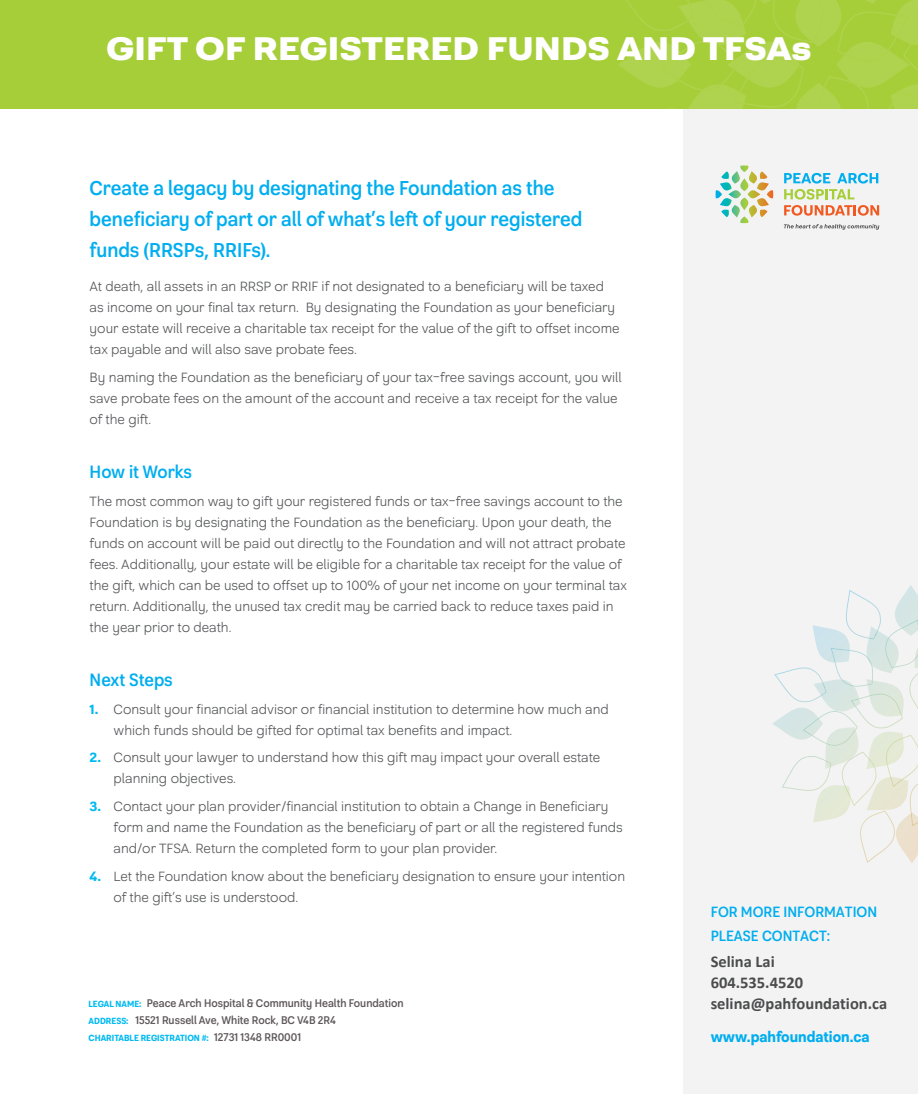
<style>
.page{position:relative;width:918px;height:1094px;background:#fff}
.page>*{position:absolute;margin:0;border:0;box-sizing:border-box;transform-origin:0 0}
.t1{font:33px "Grayfel Ext Ex B";color:#fff}
.Headline{font:20.25px/30.8px "Grayfel Con Dem";color:#00aeef}
.Titles{font:18px "Grayfel Con Dem";color:#00aeef}
.For_info{font:700 16.5px/20.7px "Calibri";color:#4b4c4d}
.For_info-2{font:15px/24px "Grayfel Con Dem";color:#00aeef}
.For_info-3{font:15px "Grayfel Con Bol";color:#00aeef}
.Body{font:13.5px/21px "Grayfel Nor Boo";color:#57585a}
.Numbered_Bullets{font:13.5px/21px "Grayfel Nor Boo";color:#57585a}
.Body-2{font:11.25px "Grayfel Con Dem";color:#60585b}
.Body-3{font:9px "Grayfel Con Bol";color:#00baf1}
.s1{font-family:"Grayfel Nor Bol";color:#00baf1}
.s2{font-family:"Grayfel Con Bol";font-size:9px;color:#00baf1}
.s3{font-family:"Grayfel Con Dem";font-size:11.25px;color:#60585b}
</style>
<div class="page">
<div style="left:684px;top:0;width:234px;height:1094px;background:#f4f3f3"></div>
<svg style="left:812px;top:585px;width:106px;height:109px"></svg>
<img style="left:845px;top:670px;width:73px;height:128px">
<img style="left:876px;top:619px;width:42px;height:51px">
<img style="left:822px;top:630px;width:56px;height:57px">
<img style="left:841px;top:634px;width:54px;height:73px">
<img style="left:879px;top:693px;width:20px;height:15px">
<img style="left:891px;top:737px;width:27px;height:50px">
<img style="left:912px;top:789px;width:6px;height:37px">
<img style="left:802px;top:685px;width:25px;height:49px">
<img style="left:826px;top:729px;width:30px;height:38px">
<img style="left:808px;top:733px;width:22px;height:12px">
<svg style="left:911px;top:812px;width:2px;height:10px"></svg>
<svg style="left:784px;top:173px;width:46px;height:10px"></svg>
<svg style="left:837px;top:173px;width:41px;height:10px"></svg>
<svg style="left:720px;top:165px;width:53px;height:33px"></svg>
<svg style="left:784px;top:189px;width:70px;height:10px"></svg>
<svg style="left:784px;top:205px;width:95px;height:11px"></svg>
<svg style="left:784px;top:224px;width:95px;height:6px"></svg>
<div style="left:0;top:0;width:918px;height:108px;background:#a6ce39"></div>
<svg style="left:618px;top:0;width:300px;height:108px"></svg>
<p class="t1" style="left:106px;top:25px;width:707px">GIFT OF REGISTERED FUNDS AND TFSAs</p>
<p class="Headline" style="left:90px;top:173px;width:494px">Create a legacy by designating the Foundation as the beneficiary of part or all of what’s left of your registered funds (RRSPs, RRIFs).</p>
<p class="Body" style="left:90px;top:276px;width:531px">At death, all assets in an RRSP or RRIF if not designated to a beneficiary will be taxed as income on your final tax return. By designating the Foundation as your beneficiary your estate will receive a charitable tax receipt for the value of the gift to offset income tax payable and will also save probate fees.</p>
<p class="Body" style="left:90px;top:367px;width:534px">By naming the Foundation as the beneficiary of your tax-free savings account, you will save probate fees on the amount of the account and receive a tax receipt for the value of the gift.</p>
<p class="Titles" style="left:90px;top:460px;width:104px">How it Works</p>
<p class="Body" style="left:90px;top:491px;width:539px">The most common way to gift your registered funds or tax-free savings account to the Foundation is by designating the Foundation as the beneficiary. Upon your death, the funds on account will be paid out directly to the Foundation and will not attract probate fees. Additionally, your estate will be eligible for a charitable tax receipt for the value of the gift, which can be used to offset up to 100% of your net income on your terminal tax return. Additionally, the unused tax credit may be carried back to reduce taxes paid in the year prior to death.</p>
<p class="Titles" style="left:90px;top:668px;width:85px">Next Steps</p>
<p class="Numbered_Bullets" style="left:114px;top:698px;width:497px;text-indent:-24px"><span class="s1">1.</span> Consult your financial advisor or financial institution to determine how much and which funds should be gifted for optimal tax benefits and impact.</p>
<p class="Numbered_Bullets" style="left:114px;top:747px;width:488px;text-indent:-24px"><span class="s1">2.</span> Consult your lawyer to understand how this gift may impact your overall estate planning objectives.</p>
<p class="Numbered_Bullets" style="left:114px;top:796px;width:511px;text-indent:-24px"><span class="s1">3.</span> Contact your plan provider/financial institution to obtain a Change in Beneficiary form and name the Foundation as the beneficiary of part or all the registered funds and/or TFSA. Return the completed form to your plan provider.</p>
<p class="Numbered_Bullets" style="left:114px;top:866px;width:513px;text-indent:-24px"><span class="s1">4.</span> Let the Foundation know about the beneficiary designation to ensure your intention of the gift’s use is understood.</p>
<p class="Body-2" style="left:89px;top:995px;width:316px"><span class="s2">LEGAL NAME:</span> Peace Arch Hospital &amp; Community Health Foundation</p>
<p class="Body-2" style="left:89px;top:1012px;width:249px"><span class="s2">ADDRESS:</span> 15521 Russell Ave, White Rock, BC V4B 2R4</p>
<p class="Body-3" style="left:89px;top:1032px;width:214px">CHARITABLE REGISTRATION #: <span class="s3">12731 1348 RR0001</span></p>
<p class="For_info-2" style="left:711px;top:900px;width:168px">FOR MORE INFORMATION<br>PLEASE CONTACT:</p>
<p class="For_info" style="left:711px;top:951px;width:178px">Selina Lai<br>604.535.4520 selina@pahfoundation.ca</p>
<p class="For_info-3" style="left:711px;top:1026px;width:160px">www.pahfoundation.ca</p>
</div>
